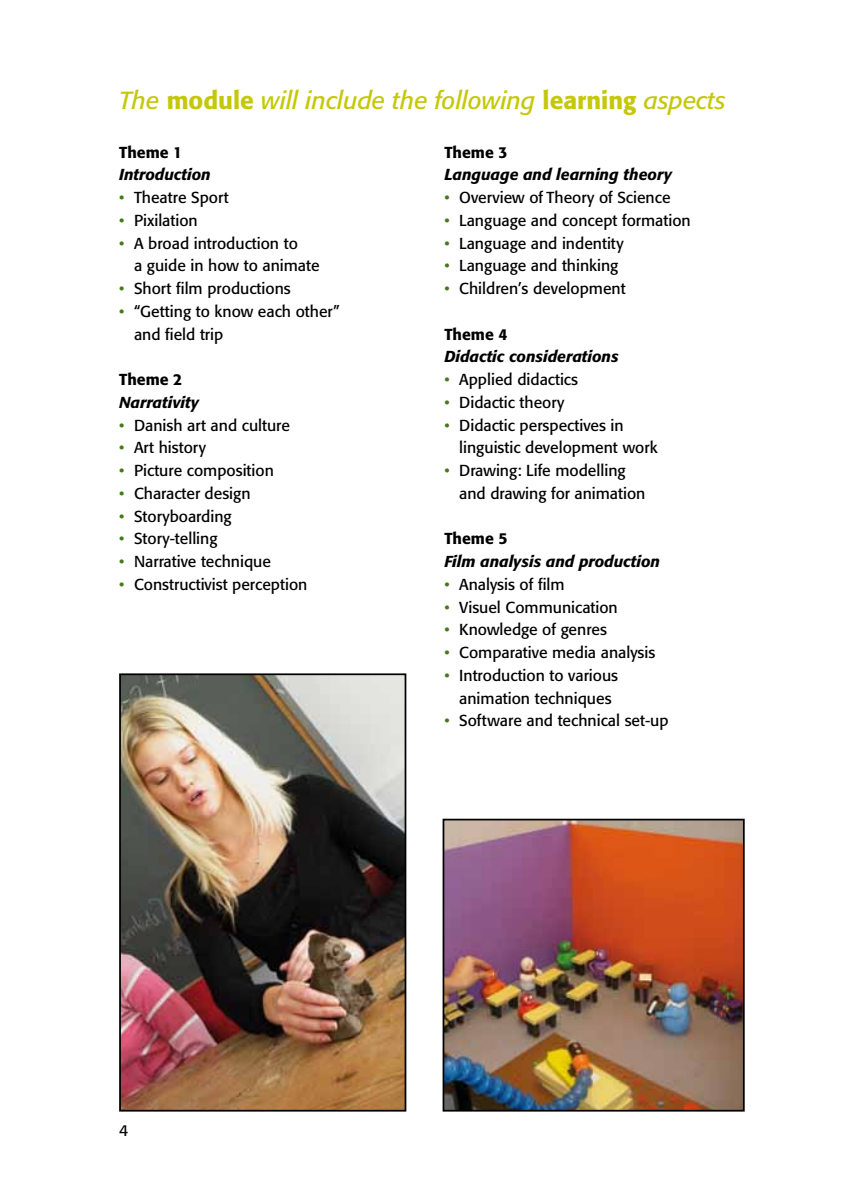
<style>
.page{position:relative;width:844px;height:1191px;background:#fff}
.page>*{position:absolute;margin:0;border:0;box-sizing:border-box;transform-origin:0 0}
.t1{font:italic 24.5px "Formata BQ";color:#c4c808}
.t2{font:15.75px/22.8px "Formata BQ";color:#000}
.t3{font:italic 500 15.75px "Formata BQ";color:#000}
.t4{font:500 15.75px "Formata BQ";color:#000}
.s1{font-weight:500;font-style:normal}
.s2{color:#457a1c}
</style>
<div class="page">
<img style="left:445px;top:821px;width:296px;height:287px">
<div style="left:442px;top:818px;width:302px;height:293px;border:2px solid #000"></div>
<img style="left:122px;top:676px;width:281px;height:432px">
<div style="left:119px;top:673px;width:287px;height:438px;border:2px solid #000"></div>
<h1 class="t1" style="left:119px;top:85px;width:608px">The <span class="s1">module</span> will include the following <span class="s1">learning</span> aspects</h1>
<p class="t4" style="left:444px;top:142px;width:65px">Theme 3</p>
<p class="t3" style="left:444px;top:165px;width:229px">Language and learning theory</p>
<p class="t2" style="left:444px;top:186px;width:228px"><span class="s2">•</span> Overview of Theory of Science</p>
<p class="t2" style="left:444px;top:209px;width:248px"><span class="s2">•</span> Language and concept formation</p>
<p class="t2" style="left:444px;top:232px;width:181px"><span class="s2">•</span> Language and indentity</p>
<p class="t2" style="left:444px;top:254px;width:176px"><span class="s2">•</span> Language and thinking</p>
<p class="t2" style="left:444px;top:277px;width:183px"><span class="s2">•</span> Children’s development</p>
<p class="t4" style="left:444px;top:324px;width:65px">Theme 4</p>
<p class="t3" style="left:444px;top:347px;width:176px">Didactic considerations</p>
<p class="t2" style="left:444px;top:368px;width:135px"><span class="s2">•</span> Applied didactics</p>
<p class="t2" style="left:444px;top:391px;width:122px"><span class="s2">•</span> Didactic theory</p>
<p class="t2" style="left:459px;top:414px;width:200px;text-indent:-15px"><span class="s2">•</span> Didactic perspectives in linguistic development work</p>
<p class="t2" style="left:459px;top:459px;width:188px;text-indent:-15px"><span class="s2">•</span> Drawing: Life modelling and drawing for animation</p>
<p class="t4" style="left:444px;top:529px;width:65px">Theme 5</p>
<p class="t3" style="left:444px;top:552px;width:217px">Film analysis and production</p>
<p class="t2" style="left:444px;top:573px;width:122px"><span class="s2">•</span> Analysis of film</p>
<p class="t2" style="left:444px;top:596px;width:175px"><span class="s2">•</span> Visuel Communication</p>
<p class="t2" style="left:444px;top:618px;width:164px"><span class="s2">•</span> Knowledge of genres</p>
<p class="t2" style="left:444px;top:641px;width:212px"><span class="s2">•</span> Comparative media analysis</p>
<p class="t2" style="left:444px;top:664px;width:175px;text-align:center"><span class="s2">•</span> Introduction to various animation techniques</p>
<p class="t2" style="left:444px;top:709px;width:226px"><span class="s2">•</span> Software and technical set-up</p>
<p class="t4" style="left:119px;top:142px;width:65px">Theme 1</p>
<p class="t3" style="left:119px;top:165px;width:93px">Introduction</p>
<p class="t2" style="left:119px;top:186px;width:111px"><span class="s2">•</span> Theatre Sport</p>
<p class="t2" style="left:119px;top:209px;width:80px"><span class="s2">•</span> Pixilation</p>
<p class="t2" style="left:134px;top:231px;width:187px;text-indent:-15px"><span class="s2">•</span> A broad introduction to<br>a guide in how to animate</p>
<p class="t2" style="left:119px;top:277px;width:173px"><span class="s2">•</span> Short film productions</p>
<p class="t2" style="left:134px;top:300px;width:207px;text-indent:-15px"><span class="s2">•</span> “Getting to know each other” and field trip</p>
<p class="t4" style="left:119px;top:370px;width:65px">Theme 2</p>
<p class="t3" style="left:119px;top:392px;width:81px">Narrativity</p>
<p class="t2" style="left:119px;top:413px;width:172px"><span class="s2">•</span> Danish art and culture</p>
<p class="t2" style="left:119px;top:436px;width:88px"><span class="s2">•</span> Art history</p>
<p class="t2" style="left:119px;top:459px;width:156px"><span class="s2">•</span> Picture composition</p>
<p class="t2" style="left:119px;top:482px;width:133px"><span class="s2">•</span> Character design</p>
<p class="t2" style="left:119px;top:504px;width:114px"><span class="s2">•</span> Storyboarding</p>
<p class="t2" style="left:119px;top:527px;width:100px"><span class="s2">•</span> Story-telling</p>
<p class="t2" style="left:119px;top:550px;width:153px"><span class="s2">•</span> Narrative technique</p>
<p class="t2" style="left:119px;top:573px;width:190px"><span class="s2">•</span> Constructivist perception</p>
<p class="t2" style="left:119px;top:1119px;width:11px">4</p>
</div>
